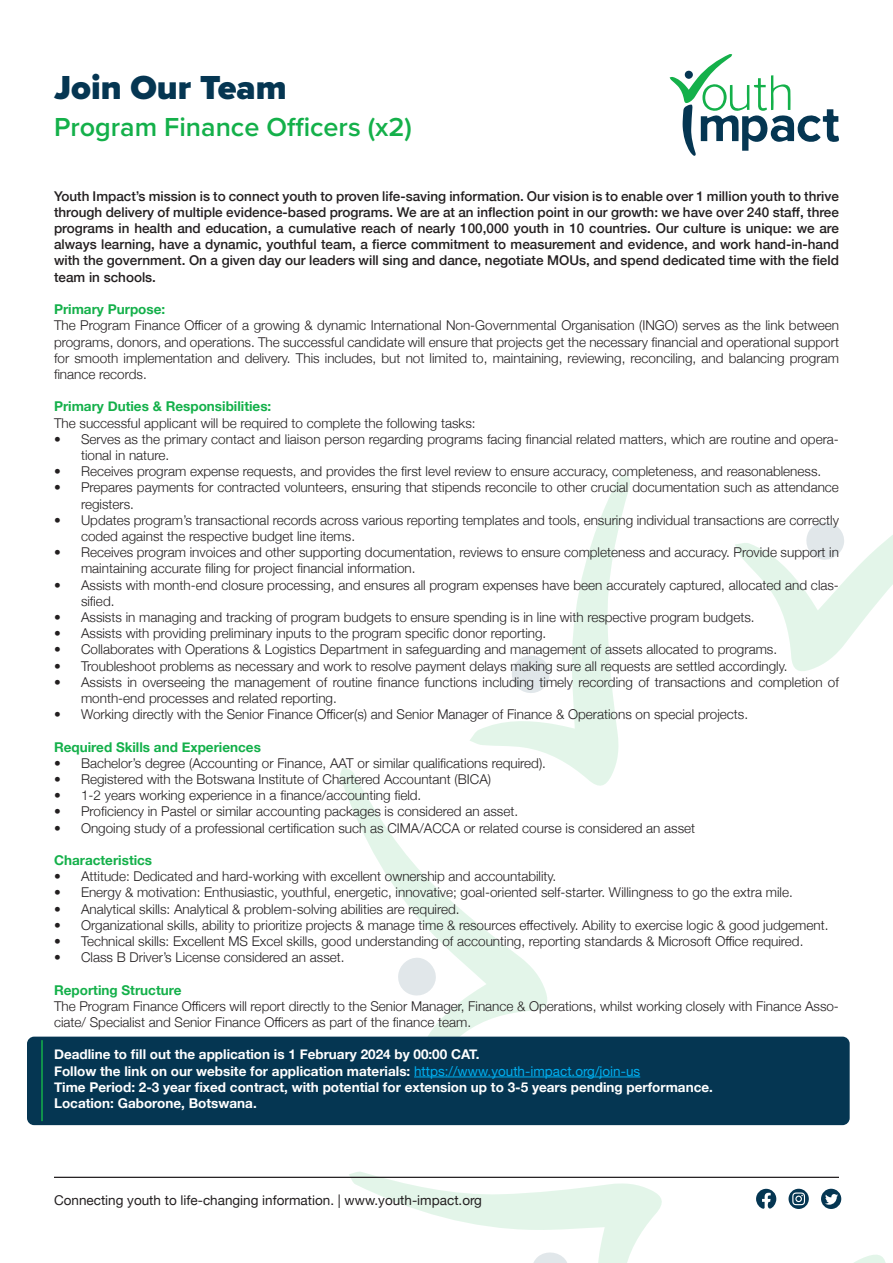
<style>
.page{position:relative;width:893px;height:1263px;background:#fff}
.page>*{position:absolute;margin:0;border:0;box-sizing:border-box;transform-origin:0 0}
.t1{font:900 34.5px "Proxima Nova";color:#053652}
.t2{font:600 27px "Proxima Nova";color:#14b04a}
.t3{font:300 13.5px/16.2px "Helvetica Neue";color:#231f20}
.t4{font:500 13.5px/16.2px "Helvetica Neue";color:#231f20;text-align:justify}
.t5{font:700 13.5px "Helvetica Neue";color:#fff}
.t6{font:700 13.5px "Helvetica Neue";color:#14b04a}
.t7{font:13.5px "Helvetica Neue";color:#231f20}
.s1{font-weight:400;color:#00aeef}
</style>
<div class="page">
<svg style="left:339px;top:766px;width:211px;height:271px"></svg>
<svg style="left:397px;top:957px;width:40px;height:40px"></svg>
<svg style="left:469px;top:473px;width:161px;height:316px"></svg>
<svg style="left:509px;top:653px;width:43px;height:43px"></svg>
<svg style="left:735px;top:522px;width:158px;height:149px"></svg>
<svg style="left:349px;top:1171px;width:537px;height:92px"></svg>
<div style="left:27px;top:1037px;width:823px;height:88px;background:#053652;border-radius:7px"></div>
<hr style="left:414px;top:1076px;width:226px;height:1px;background:#00aeef">
<hr style="left:54px;top:1177px;width:785px;height:1px;background:#231f20">
<svg style="left:670px;top:54px;width:169px;height:102px"></svg>
<div style="left:685px;top:71px;width:8px;height:8px;background:#053652;border-radius:50%"></div>
<hr style="left:41px;top:1040px;width:2px;height:81px;background:#14b04a">
<p class="t1" style="left:54px;top:62px;width:234px">Join Our Team</p>
<p class="t2" style="left:54px;top:106px;width:360px">Program Finance Officers (x2)</p>
<p class="t4" style="left:54px;top:187px;width:786px">Youth Impact’s mission is to connect youth to proven life-saving information. Our vision is to enable over 1 million youth to thrive through delivery of multiple evidence-based programs. We are at an inflection point in our growth: we have over 240 staff, three programs in health and education, a cumulative reach of nearly 100,000 youth in 10 countries. Our culture is unique: we are always learning, have a dynamic, youthful team, a fierce commitment to measurement and evidence, and work hand-in-hand with the government. On a given day our leaders will sing and dance, negotiate MOUs, and spend dedicated time with the field team in schools.</p>
<p class="t6" style="left:54px;top:299px;width:113px">Primary Purpose:</p>
<p class="t3" style="left:54px;top:316px;width:786px;text-align:justify">The Program Finance Officer of a growing &amp; dynamic International Non-Governmental Organisation (INGO) serves as the link between programs, donors, and operations. The successful candidate will ensure that projects get the necessary financial and operational support for smooth implementation and delivery. This includes, but not limited to, maintaining, reviewing, reconciling, and balancing program finance records.</p>
<p class="t6" style="left:54px;top:396px;width:219px">Primary Duties &amp; Responsibilities:</p>
<p class="t3" style="left:54px;top:414px;width:423px">The successful applicant will be required to complete the following tasks:</p>
<p class="t3" style="left:81px;top:430px;width:759px;text-indent:-27px">• Serves as the primary contact and liaison person regarding programs facing financial related matters, which are routine and opera&shy;tional in nature.</p>
<p class="t3" style="left:54px;top:462px;width:769px">• Receives program expense requests, and provides the first level review to ensure accuracy, completeness, and reasonableness.</p>
<p class="t3" style="left:81px;top:478px;width:759px;text-indent:-27px">• Prepares payments for contracted volunteers, ensuring that stipends reconcile to other crucial documentation such as attendance registers.</p>
<p class="t3" style="left:81px;top:511px;width:759px;text-indent:-27px">• Updates program’s transactional records across various reporting templates and tools, ensuring individual transactions are correctly coded against the respective budget line items.</p>
<p class="t3" style="left:81px;top:543px;width:759px;text-indent:-27px">• Receives program invoices and other supporting documentation, reviews to ensure completeness and accuracy. Provide support in maintaining accurate filing for project financial information.</p>
<p class="t3" style="left:81px;top:576px;width:759px;text-indent:-27px">• Assists with month-end closure processing, and ensures all program expenses have been accurately captured, allocated and clas&shy;sified.</p>
<p class="t3" style="left:54px;top:608px;width:702px">• Assists in managing and tracking of program budgets to ensure spending is in line with respective program budgets.</p>
<p class="t3" style="left:54px;top:624px;width:494px">• Assists with providing preliminary inputs to the program specific donor reporting.</p>
<p class="t3" style="left:54px;top:640px;width:725px">• Collaborates with Operations &amp; Logistics Department in safeguarding and management of assets allocated to programs.</p>
<p class="t3" style="left:54px;top:657px;width:735px">• Troubleshoot problems as necessary and work to resolve payment delays making sure all requests are settled accordingly.</p>
<p class="t3" style="left:81px;top:673px;width:759px;text-indent:-27px">• Assists in overseeing the management of routine finance functions including timely recording of transactions and completion of month-end processes and related reporting.</p>
<p class="t3" style="left:54px;top:705px;width:696px">• Working directly with the Senior Finance Officer(s) and Senior Manager of Finance &amp; Operations on special projects.</p>
<p class="t6" style="left:54px;top:736px;width:208px">Required Skills and Experiences</p>
<p class="t3" style="left:54px;top:754px;width:494px">• Bachelor’s degree (Accounting or Finance, AAT or similar qualifications required).</p>
<p class="t3" style="left:54px;top:770px;width:439px">• Registered with the Botswana Institute of Chartered Accountant (BICA)</p>
<p class="t3" style="left:54px;top:786px;width:369px">• 1-2 years working experience in a finance/accounting field.</p>
<p class="t3" style="left:54px;top:802px;width:466px">• Proficiency in Pastel or similar accounting packages is considered an asset.</p>
<p class="t3" style="left:54px;top:819px;width:643px">• Ongoing study of a professional certification such as CIMA/ACCA or related course is considered an asset</p>
<p class="t6" style="left:54px;top:849px;width:100px">Characteristics</p>
<p class="t3" style="left:54px;top:867px;width:504px">• Attitude: Dedicated and hard-working with excellent ownership and accountability.</p>
<p class="t3" style="left:54px;top:883px;width:740px">• Energy &amp; motivation: Enthusiastic, youthful, energetic, innovative; goal-oriented self-starter. Willingness to go the extra mile.</p>
<p class="t3" style="left:54px;top:900px;width:407px">• Analytical skills: Analytical &amp; problem-solving abilities are required.</p>
<p class="t3" style="left:54px;top:916px;width:776px">• Organizational skills, ability to prioritize projects &amp; manage time &amp; resources effectively. Ability to exercise logic &amp; good judgement.</p>
<p class="t3" style="left:54px;top:932px;width:751px">• Technical skills: Excellent MS Excel skills, good understanding of accounting, reporting standards &amp; Microsoft Office required.</p>
<p class="t3" style="left:54px;top:948px;width:292px">• Class B Driver’s License considered an asset.</p>
<p class="t6" style="left:54px;top:979px;width:129px">Reporting Structure</p>
<p class="t3" style="left:54px;top:997px;width:786px">The Program Finance Officers will report directly to the Senior Manager, Finance &amp; Operations, whilst working closely with Finance Asso&shy;ciate/ Specialist and Senior Finance Officers as part of the finance team.</p>
<p class="t5" style="left:54px;top:1044px;width:427px">Deadline to fill out the application is 1 February 2024 by 00:00 CAT.</p>
<p class="t5" style="left:54px;top:1060px;width:588px">Follow the link on our website for application materials: <span class="s1">https://www.youth-impact.org/join-us</span></p>
<p class="t5" style="left:54px;top:1076px;width:660px">Time Period: 2-3 year fixed contract, with potential for extension up to 3-5 years pending performance.</p>
<p class="t5" style="left:54px;top:1092px;width:204px">Location: Gaborone, Botswana.</p>
<p class="t7" style="left:54px;top:1191px;width:429px">Connecting youth to life-changing information. | www.youth-impact.org</p>
</div>
